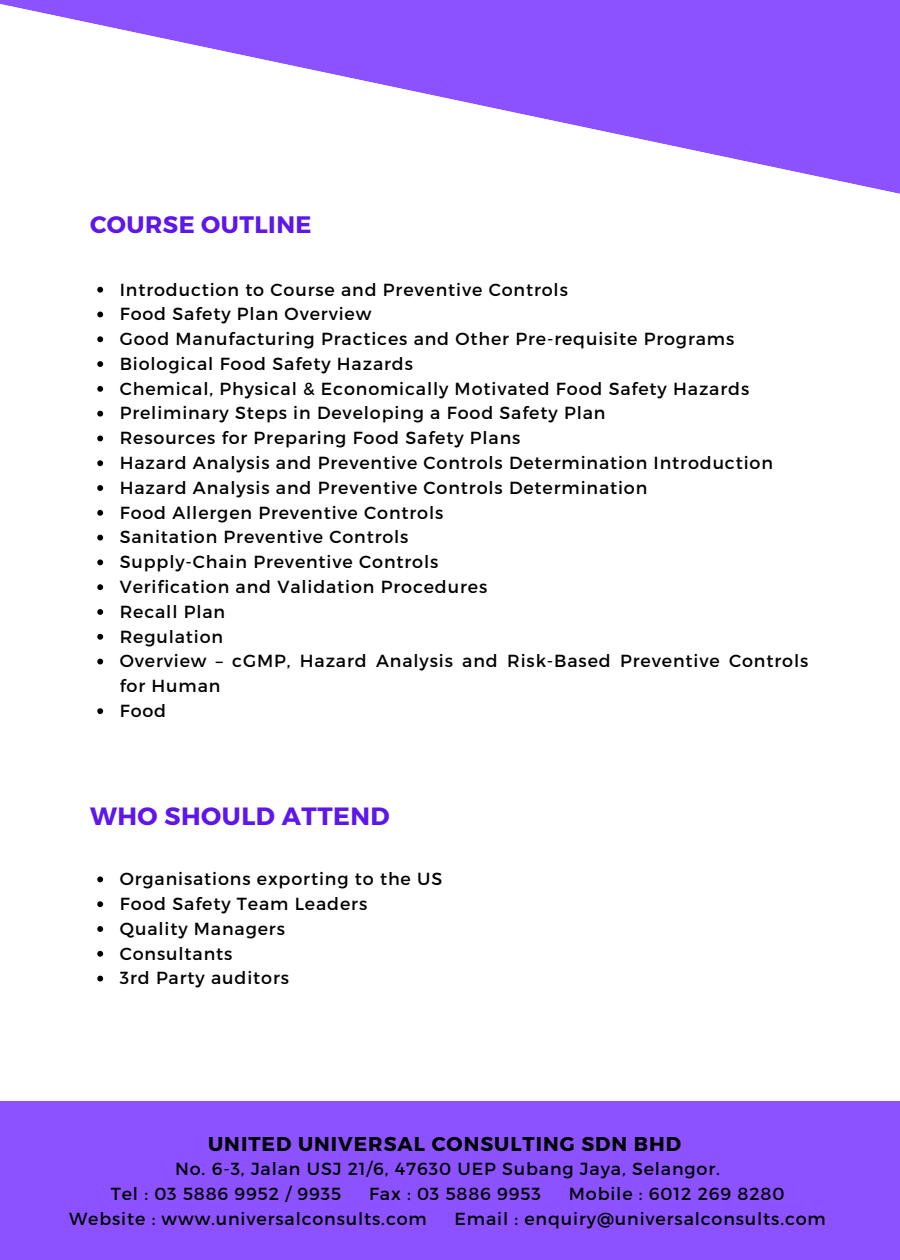
<style>
.page{position:relative;width:900px;height:1260px;background:#fff}
.page>*{position:absolute;margin:0;border:0;box-sizing:border-box;transform-origin:0 0}
.t1{font:700 25px "Montserrat";letter-spacing:.02em;color:#5e17eb}
.t2{font:700 23.75px "Montserrat";letter-spacing:.02em;color:#5e17eb}
.t3{font:700 20px "Montserrat";letter-spacing:.05em;color:#000}
.t4{font:17.5px/24.8px "Montserrat";letter-spacing:.05em;color:#000}
</style>
<div class="page">
<svg style="left:0;top:0;width:900px;height:194px;fill:#8c52ff"></svg>
<svg style="left:97px;top:287px;width:6px;height:6px"></svg>
<svg style="left:97px;top:312px;width:6px;height:5px"></svg>
<svg style="left:97px;top:336px;width:6px;height:6px"></svg>
<svg style="left:97px;top:361px;width:6px;height:6px"></svg>
<svg style="left:97px;top:386px;width:6px;height:6px"></svg>
<svg style="left:97px;top:411px;width:6px;height:6px"></svg>
<svg style="left:97px;top:436px;width:6px;height:5px"></svg>
<svg style="left:97px;top:460px;width:6px;height:6px"></svg>
<svg style="left:97px;top:485px;width:6px;height:6px"></svg>
<svg style="left:97px;top:510px;width:6px;height:6px"></svg>
<svg style="left:97px;top:535px;width:6px;height:6px"></svg>
<svg style="left:97px;top:559px;width:6px;height:6px"></svg>
<svg style="left:97px;top:584px;width:6px;height:6px"></svg>
<svg style="left:97px;top:609px;width:6px;height:6px"></svg>
<svg style="left:97px;top:634px;width:6px;height:6px"></svg>
<svg style="left:97px;top:659px;width:6px;height:5px"></svg>
<svg style="left:97px;top:708px;width:6px;height:6px"></svg>
<svg style="left:97px;top:876px;width:6px;height:6px"></svg>
<svg style="left:97px;top:901px;width:6px;height:6px"></svg>
<svg style="left:97px;top:926px;width:6px;height:6px"></svg>
<svg style="left:97px;top:951px;width:6px;height:6px"></svg>
<svg style="left:97px;top:976px;width:6px;height:5px"></svg>
<div style="left:0;top:1101px;width:900px;height:159px;background:#8c52ff"></div>
<p class="t2" style="left:90px;top:209px;width:223px">COURSE OUTLINE</p>
<p class="t4" style="left:120px;top:276px;width:450px">Introduction to Course and Preventive Controls</p>
<p class="t4" style="left:120px;top:301px;width:253px">Food Safety Plan Overview</p>
<p class="t4" style="left:120px;top:326px;width:616px">Good Manufacturing Practices and Other Pre-requisite Programs</p>
<p class="t4" style="left:120px;top:350px;width:295px">Biological Food Safety Hazards</p>
<p class="t4" style="left:120px;top:375px;width:631px">Chemical, Physical &amp; Economically Motivated Food Safety Hazards</p>
<p class="t4" style="left:120px;top:400px;width:487px">Preliminary Steps in Developing a Food Safety Plan</p>
<p class="t4" style="left:120px;top:425px;width:402px">Resources for Preparing Food Safety Plans</p>
<p class="t4" style="left:120px;top:450px;width:655px">Hazard Analysis and Preventive Controls Determination Introduction</p>
<p class="t4" style="left:120px;top:474px;width:529px">Hazard Analysis and Preventive Controls Determination</p>
<p class="t4" style="left:120px;top:499px;width:325px">Food Allergen Preventive Controls</p>
<p class="t4" style="left:120px;top:524px;width:290px">Sanitation Preventive Controls</p>
<p class="t4" style="left:120px;top:549px;width:320px">Supply-Chain Preventive Controls</p>
<p class="t4" style="left:120px;top:574px;width:369px">Verification and Validation Procedures</p>
<p class="t4" style="left:120px;top:598px;width:107px">Recall Plan</p>
<p class="t4" style="left:120px;top:623px;width:105px">Regulation</p>
<p class="t4" style="left:120px;top:648px;width:690px">Overview – cGMP, Hazard Analysis and Risk-Based Preventive Controls for Human</p>
<p class="t4" style="left:120px;top:697px;width:48px">Food</p>
<p class="t1" style="left:90px;top:800px;width:301px">WHO SHOULD ATTEND</p>
<p class="t4" style="left:120px;top:866px;width:324px">Organisations exporting to the US</p>
<p class="t4" style="left:120px;top:891px;width:249px">Food Safety Team Leaders</p>
<p class="t4" style="left:120px;top:915px;width:167px">Quality Managers</p>
<p class="t4" style="left:120px;top:940px;width:114px">Consultants</p>
<p class="t4" style="left:120px;top:965px;width:171px">3rd Party auditors</p>
<p class="t3" style="left:208px;top:1130px;width:475px">UNITED UNIVERSAL CONSULTING SDN BHD</p>
<p class="t4" style="left:175px;top:1156px;width:546px">No. 6-3, Jalan USJ 21/6, 47630 UEP Subang Jaya, Selangor.</p>
<p class="t4" style="left:111px;top:1181px;width:232px">Tel : 03 5886 9952 / 9935</p>
<p class="t4" style="left:369px;top:1181px;width:174px">Fax : 03 5886 9953</p>
<p class="t4" style="left:569px;top:1181px;width:217px">Mobile : 6012 269 8280</p>
<p class="t4" style="left:69px;top:1205px;width:359px">Website : www.universalconsults.com</p>
<p class="t4" style="left:455px;top:1205px;width:373px">Email : enquiry@universalconsults.com</p>
</div>
